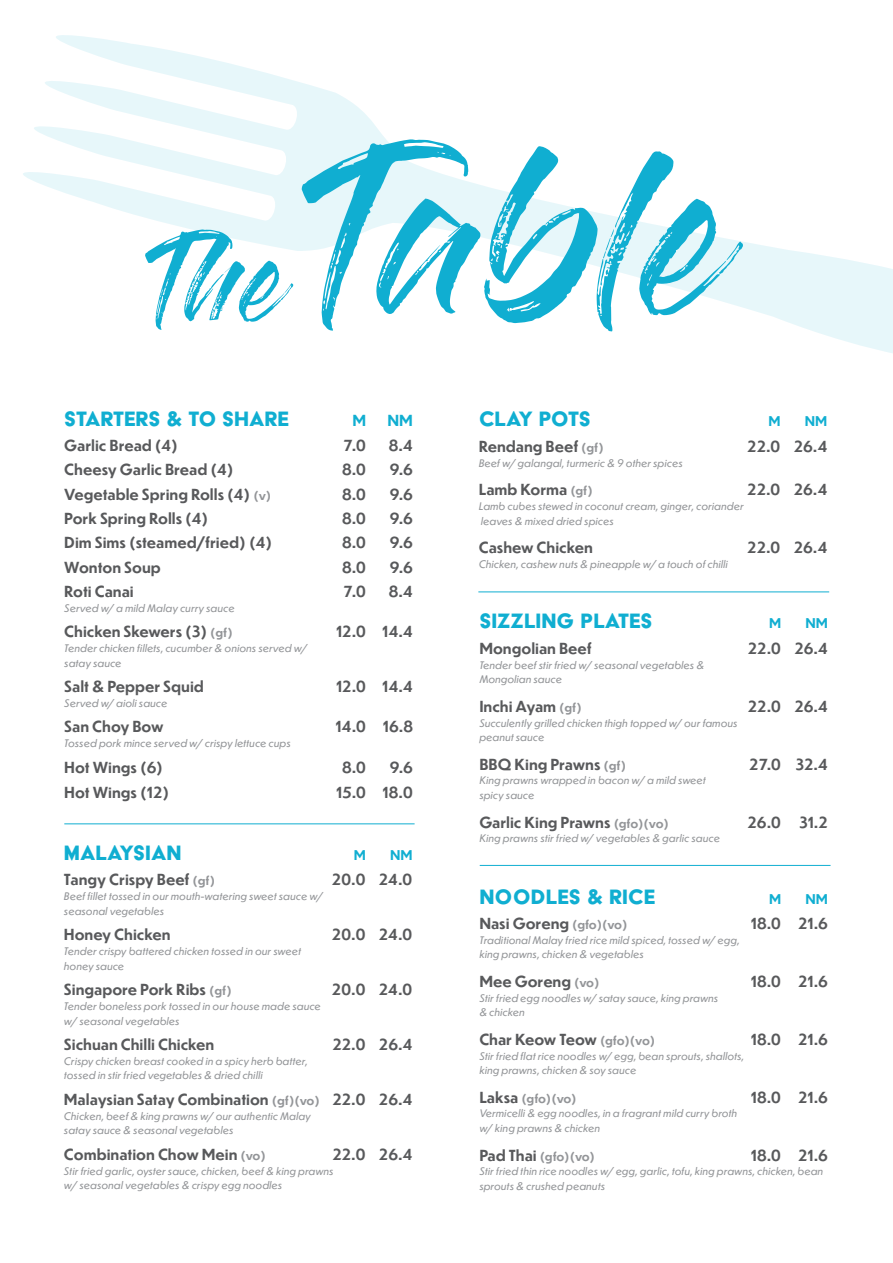
<style>
.page{position:relative;width:893px;height:1263px;background:#fff}
.page>*{position:absolute;margin:0;border:0;box-sizing:border-box;transform-origin:0 0}
.t1{font:166.35px "Gloss And Bloom";color:#10aed1}
.t2{font:24px "Acier BAT Text Solid";color:#10aed1}
.t3{font:24px "Acier BAT Text Solid";letter-spacing:-.025em;color:#10aed1}
.t4{font:700 15px "Dunbar Text";color:#58595b}
.t5{font:700 15px "Dunbar Text";color:#10aed1}
.t6{font:700 13.2px "Dunbar Text";color:#10aed1}
.t7{font:700 12px "Dunbar Text";letter-spacing:-.005em;color:#939598}
.t8{font:italic 10.35px/14.7px "Dunbar Text";color:#939598}
.s1{font-size:12px;color:#939598}
.s2{font-size:15px;color:#58595b}
</style>
<div class="page">
<svg style="left:23px;top:35px;width:870px;height:318px"></svg>
<svg style="left:145px;top:229px;width:148px;height:101px"></svg>
<hr style="left:64px;top:823px;width:351px;height:1px;background:#10aed1">
<hr style="left:478px;top:591px;width:351px;height:1px;background:#10aed1">
<hr style="left:480px;top:865px;width:350px;height:1px;background:#10aed1">
<h1 class="t1" style="left:327px;top:159px;width:397px">Table</h1>
<h2 class="t2" style="left:64px;top:407px;width:226px">STARTERS &amp; TO SHARE</h2>
<h3 class="t5" style="left:352px;top:410px;width:15px">M</h3>
<h3 class="t5" style="left:387px;top:410px;width:27px">NM</h3>
<h3 class="t4" style="left:64px;top:434px;width:115px">Garlic Bread (4)</h3>
<h3 class="t4" style="left:344px;top:434px;width:24px">7.0</h3>
<h3 class="t4" style="left:389px;top:434px;width:26px">8.4</h3>
<h3 class="t4" style="left:64px;top:459px;width:171px">Cheesy Garlic Bread (4)</h3>
<h3 class="t4" style="left:342px;top:459px;width:26px">8.0</h3>
<h3 class="t4" style="left:390px;top:459px;width:25px">9.6</h3>
<h3 class="t4" style="left:64px;top:483px;width:208px">Vegetable Spring Rolls (4) <span class="s1">(v)</span></h3>
<h3 class="t4" style="left:342px;top:483px;width:26px">8.0</h3>
<h3 class="t4" style="left:390px;top:483px;width:25px">9.6</h3>
<h3 class="t4" style="left:64px;top:507px;width:146px">Pork Spring Rolls (4)</h3>
<h3 class="t4" style="left:342px;top:507px;width:26px">8.0</h3>
<h3 class="t4" style="left:390px;top:507px;width:25px">9.6</h3>
<h3 class="t4" style="left:64px;top:532px;width:209px">Dim Sims (steamed/fried) (4)</h3>
<h3 class="t4" style="left:342px;top:532px;width:26px">8.0</h3>
<h3 class="t4" style="left:390px;top:532px;width:25px">9.6</h3>
<h3 class="t4" style="left:64px;top:556px;width:98px">Wonton Soup</h3>
<h3 class="t4" style="left:342px;top:556px;width:26px">8.0</h3>
<h3 class="t4" style="left:390px;top:556px;width:25px">9.6</h3>
<h3 class="t4" style="left:64px;top:580px;width:71px">Roti Canai</h3>
<h3 class="t4" style="left:344px;top:580px;width:24px">7.0</h3>
<h3 class="t4" style="left:389px;top:580px;width:26px">8.4</h3>
<p class="t8" style="left:64px;top:600px;width:172px">Served w/ a mild Malay curry sauce</p>
<h3 class="t4" style="left:64px;top:621px;width:170px">Chicken Skewers (3) <span class="s1">(gf)</span></h3>
<h3 class="t4" style="left:336px;top:621px;width:78px">12.0 14.4</h3>
<p class="t8" style="left:64px;top:640px;width:244px">Tender chicken fillets, cucumber &amp; onions served w/ satay sauce</p>
<h3 class="t4" style="left:64px;top:676px;width:141px">Salt &amp; Pepper Squid</h3>
<h3 class="t4" style="left:336px;top:676px;width:78px">12.0 14.4</h3>
<p class="t8" style="left:64px;top:695px;width:105px">Served w/ aioli sauce</p>
<h3 class="t4" style="left:64px;top:716px;width:101px">San Choy Bow</h3>
<h3 class="t4" style="left:335px;top:716px;width:79px">14.0 16.8</h3>
<p class="t8" style="left:64px;top:735px;width:228px">Tossed pork mince served w/ crispy lettuce cups</p>
<h3 class="t4" style="left:64px;top:756px;width:100px">Hot Wings (6)</h3>
<h3 class="t4" style="left:342px;top:756px;width:26px">8.0</h3>
<h3 class="t4" style="left:390px;top:756px;width:25px">9.6</h3>
<h3 class="t4" style="left:64px;top:781px;width:106px">Hot Wings (12)</h3>
<h3 class="t4" style="left:336px;top:781px;width:78px">15.0 18.0</h3>
<h2 class="t2" style="left:64px;top:840px;width:119px">MALAYSIAN</h2>
<p class="t6" style="left:354px;top:845px;width:14px">M</p>
<p class="t6" style="left:390px;top:845px;width:24px">NM</p>
<h3 class="t4" style="left:64px;top:869px;width:153px">Tangy Crispy Beef <span class="s1">(gf)</span></h3>
<h3 class="t4" style="left:332px;top:869px;width:82px">20.0 24.0</h3>
<p class="t8" style="left:64px;top:888px;width:261px">Beef fillet tossed in our mouth-watering sweet sauce w/ seasonal vegetables</p>
<h3 class="t4" style="left:64px;top:924px;width:108px">Honey Chicken</h3>
<h3 class="t4" style="left:332px;top:924px;width:82px">20.0 24.0</h3>
<p class="t8" style="left:64px;top:943px;width:239px">Tender crispy battered chicken tossed in our sweet honey sauce</p>
<h3 class="t4" style="left:64px;top:979px;width:169px">Singapore Pork Ribs <span class="s1">(gf)</span></h3>
<h3 class="t4" style="left:332px;top:979px;width:82px">20.0 24.0</h3>
<p class="t8" style="left:64px;top:998px;width:259px">Tender boneless pork tossed in our house made sauce w/ seasonal vegetables</p>
<h3 class="t4" style="left:64px;top:1033px;width:152px">Sichuan Chilli Chicken</h3>
<h3 class="t4" style="left:332px;top:1033px;width:82px">22.0 26.4</h3>
<p class="t8" style="left:64px;top:1053px;width:246px">Crispy chicken breast cooked in a spicy herb batter, tossed in stir fried vegetables &amp; dried chilli</p>
<h3 class="t4" style="left:64px;top:1088px;width:350px">Malaysian Satay Combination <span class="s1">(gf)(vo)</span> 22.0 26.4</h3>
<p class="t8" style="left:64px;top:1108px;width:248px">Chicken, beef &amp; king prawns w/ our authentic Malay satay sauce &amp; seasonal vegetables</p>
<h3 class="t4" style="left:64px;top:1143px;width:203px">Combination Chow Mein <span class="s1">(vo)</span></h3>
<h3 class="t4" style="left:332px;top:1143px;width:82px">22.0 26.4</h3>
<p class="t8" style="left:64px;top:1163px;width:271px">Stir fried garlic, oyster sauce, chicken, beef &amp; king prawns w/ seasonal vegetables &amp; crispy egg noodles</p>
<h2 class="t3" style="left:479px;top:407px;width:114px">CLAY POTS</h2>
<p class="t6" style="left:768px;top:412px;width:14px">M</p>
<p class="t6" style="left:805px;top:412px;width:24px">NM</p>
<h3 class="t4" style="left:479px;top:435px;width:127px">Rendang Beef <span class="s1">(gf)</span></h3>
<h3 class="t4" style="left:747px;top:435px;width:82px">22.0 26.4</h3>
<p class="t8" style="left:479px;top:455px;width:206px">Beef w/ galangal, turmeric &amp; 9 other spices</p>
<h3 class="t4" style="left:479px;top:479px;width:116px">Lamb Korma <span class="s1">(gf)</span></h3>
<h3 class="t4" style="left:747px;top:479px;width:82px">22.0 26.4</h3>
<p class="t8" style="left:479px;top:498px;width:267px">Lamb cubes stewed in coconut cream, ginger, coriander leaves &amp; mixed dried spices</p>
<h3 class="t4" style="left:479px;top:536px;width:116px">Cashew Chicken</h3>
<h3 class="t4" style="left:747px;top:536px;width:82px">22.0 26.4</h3>
<p class="t8" style="left:479px;top:556px;width:251px">Chicken, cashew nuts &amp; pineapple w/ a touch of chilli</p>
<h2 class="t2" style="left:479px;top:608px;width:175px">SIZZLING PLATES</h2>
<p class="t6" style="left:769px;top:614px;width:14px">M</p>
<p class="t6" style="left:805px;top:614px;width:24px">NM</p>
<h3 class="t4" style="left:479px;top:637px;width:114px">Mongolian Beef</h3>
<h3 class="t4" style="left:748px;top:637px;width:82px">22.0 26.4</h3>
<p class="t8" style="left:479px;top:657px;width:226px">Tender beef stir fried w/ seasonal vegetables &amp;<br>Mongolian sauce</p>
<h3 class="t4" style="left:479px;top:695px;width:104px">Inchi Ayam <span class="s1">(gf)</span></h3>
<h3 class="t4" style="left:748px;top:695px;width:82px">22.0 26.4</h3>
<p class="t8" style="left:479px;top:715px;width:260px">Succulently grilled chicken thigh topped w/ our famous peanut sauce</p>
<h3 class="t4" style="left:479px;top:753px;width:148px">BBQ King Prawns <span class="s1">(gf)</span></h3>
<h3 class="t4" style="left:749px;top:753px;width:80px">27.0 32.4</h3>
<p class="t8" style="left:479px;top:773px;width:228px">King prawns wrapped in bacon w/ a mild sweet spicy sauce</p>
<h3 class="t4" style="left:479px;top:811px;width:191px">Garlic King Prawns <span class="s1">(gfo)(vo)</span></h3>
<h3 class="t4" style="left:747px;top:811px;width:82px">26.0 31.2</h3>
<p class="t8" style="left:479px;top:831px;width:242px">King prawns stir fried w/ vegetables &amp; garlic sauce</p>
<h2 class="t2" style="left:479px;top:883px;width:177px">NOODLES &amp; RICE</h2>
<p class="t6" style="left:769px;top:889px;width:14px">M</p>
<p class="t6" style="left:805px;top:889px;width:24px">NM</p>
<h3 class="t4" style="left:479px;top:912px;width:150px">Nasi Goreng <span class="s1">(gfo)(vo)</span></h3>
<h3 class="t4" style="left:751px;top:912px;width:79px">18.0 21.6</h3>
<p class="t8" style="left:479px;top:932px;width:262px">Traditional Malay fried rice mild spiced, tossed w/ egg, king prawns, chicken &amp; vegetables</p>
<h3 class="t4" style="left:479px;top:970px;width:122px">Mee Goreng <span class="s1">(vo)</span></h3>
<h3 class="t4" style="left:751px;top:970px;width:79px">18.0 21.6</h3>
<p class="t8" style="left:479px;top:990px;width:241px">Stir fried egg noodles w/ satay sauce, king prawns &amp; chicken</p>
<h3 class="t4" style="left:479px;top:1028px;width:177px">Char Keow Teow <span class="s1">(gfo)(vo)</span></h3>
<h3 class="t4" style="left:751px;top:1028px;width:79px">18.0 21.6</h3>
<p class="t8" style="left:479px;top:1048px;width:267px">Stir fried flat rice noodles w/ egg, bean sprouts, shallots, king prawns, chicken &amp; soy sauce</p>
<p class="t7" style="left:479px;top:1089px;width:99px"><span class="s2">Laksa</span> (gfo)(vo)</p>
<h3 class="t4" style="left:751px;top:1086px;width:79px">18.0 21.6</h3>
<p class="t8" style="left:479px;top:1106px;width:259px">Vermicelli &amp; egg noodles, in a fragrant mild curry broth w/ king prawns &amp; chicken</p>
<p class="t7" style="left:479px;top:1147px;width:117px"><span class="s2">Pad Thai</span> (gfo)(vo)</p>
<h3 class="t4" style="left:751px;top:1144px;width:79px">18.0 21.6</h3>
<p class="t8" style="left:479px;top:1164px;width:345px">Stir fried thin rice noodles w/ egg, garlic, tofu, king prawns, chicken, bean sprouts &amp; crushed peanuts</p>
</div>
